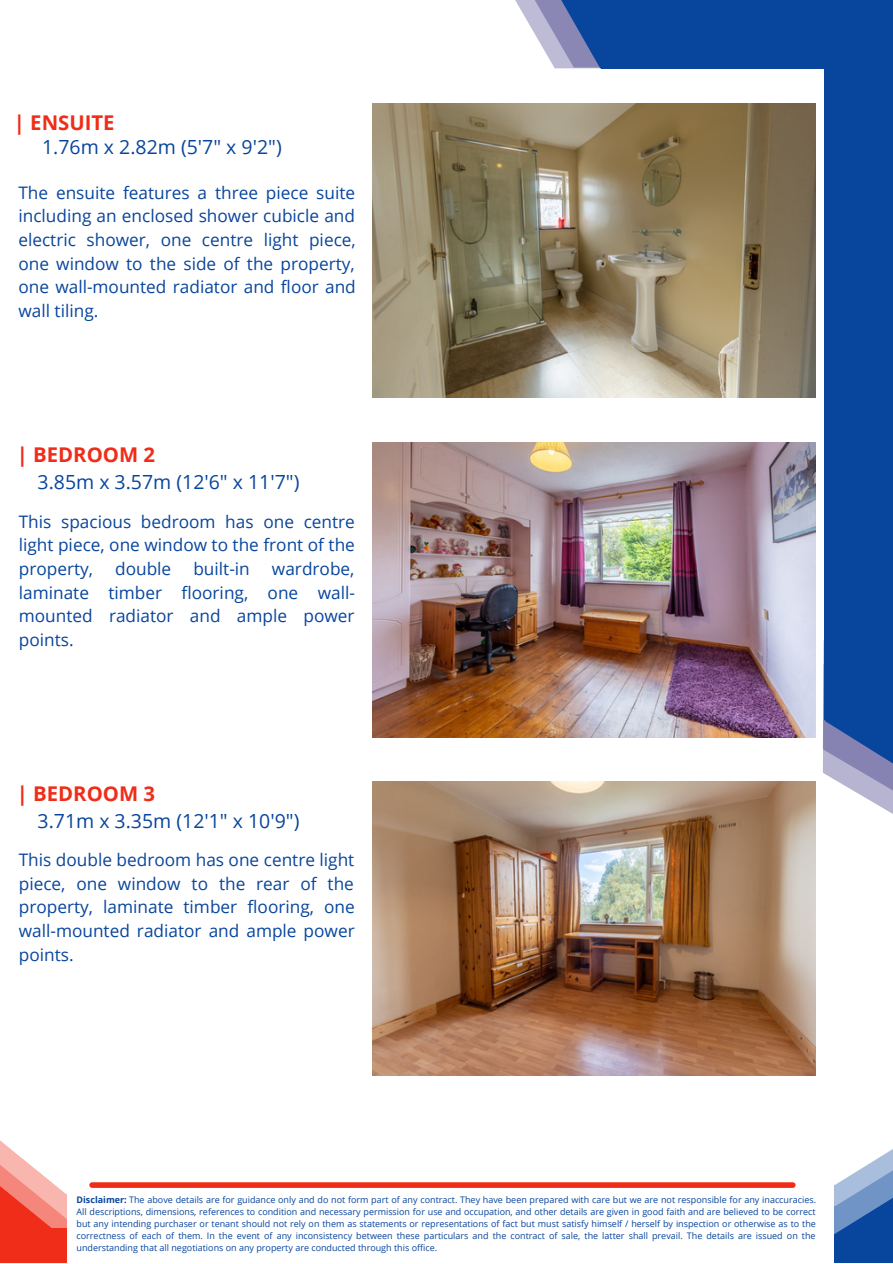
<style>
.page{position:relative;width:893px;height:1264px;background:#fff}
.page>*{position:absolute;margin:0;border:0;box-sizing:border-box;transform-origin:0 0}
.t1{font:700 20.25px "Open Sans";color:#ef2d19}
.t2{font:19.5px "Open Sans";color:#08459d}
.t3{font:17.25px/23.5px "Open Sans";color:#08459d;text-align:justify}
.t4{font:9px/12px "Open Sans";color:#08459d;text-align:justify}
.s1{font-weight:700}
</style>
<div class="page">
<div style="left:601px;top:0;width:291px;height:69px;background:#08459d"></div>
<div style="left:824px;top:1px;width:68px;height:719px;background:#08459d"></div>
<svg style="left:515px;top:0;width:86px;height:69px"></svg>
<svg style="left:776px;top:596px;width:116px;height:259px"></svg>
<div style="left:92px;top:1182px;width:700px;height:5px;background:#ef2d19"></div>
<svg style="left:834px;top:1149px;width:58px;height:113px"></svg>
<svg style="left:0;top:1140px;width:67px;height:122px"></svg>
<img style="left:373px;top:103px;width:442px;height:295px">
<img style="left:373px;top:443px;width:442px;height:294px">
<img style="left:373px;top:781px;width:442px;height:294px">
<h1 class="t1" style="left:14px;top:109px;width:102px">| ENSUITE</h1>
<h2 class="t2" style="left:42px;top:133px;width:241px">1.76m x 2.82m (5'7" x 9'2")</h2>
<h3 class="t3" style="left:18px;top:180px;width:339px">The ensuite features a three piece suite including an enclosed shower cubicle and electric shower, one centre light piece, one window to the side of the property, one wall-mounted radiator and floor and wall tiling.</h3>
<h1 class="t1" style="left:17px;top:440px;width:140px">| BEDROOM 2</h1>
<h2 class="t2" style="left:38px;top:468px;width:263px">3.85m x 3.57m (12'6" x 11'7")</h2>
<h3 class="t3" style="left:19px;top:509px;width:337px">This spacious bedroom has one centre light piece, one window to the front of the property,</h3>
<h3 class="t3" style="left:19px;top:556px;width:337px;text-indent:253px">wardrobe, laminate timber flooring, one wall&shy;mounted radiator and ample power points.</h3>
<h3 class="t3" style="left:115px;top:556px;width:58px">double</h3>
<h3 class="t3" style="left:193px;top:556px;width:58px">built-in</h3>
<h1 class="t1" style="left:17px;top:779px;width:140px">| BEDROOM 3</h1>
<h2 class="t2" style="left:38px;top:807px;width:263px">3.71m x 3.35m (12'1" x 10'9")</h2>
<h3 class="t3" style="left:19px;top:847px;width:337px">This double bedroom has one centre light piece, one window to the rear of the property, laminate timber flooring, one wall-mounted radiator and ample power points.</h3>
<p class="t4" style="left:77px;top:1193px;width:741px"><span class="s1">Disclaimer:</span> The above details are for guidance only and do not form part of any contract. They have been prepared with care but we are not responsible for any inaccuracies.<br>All descriptions, dimensions, references to condition and necessary permission for use and occupation, and other details are given in good faith and are believed to be correct but any intending purchaser or tenant should not rely on them as statements or representations of fact but must satisfy himself / herself by inspection or otherwise as to the correctness of each of them. In the event of any inconsistency between these particulars and the contract of sale, the latter shall prevail. The details are issued on the understanding that all negotiations on any property are conducted through this office.</p>
</div>
